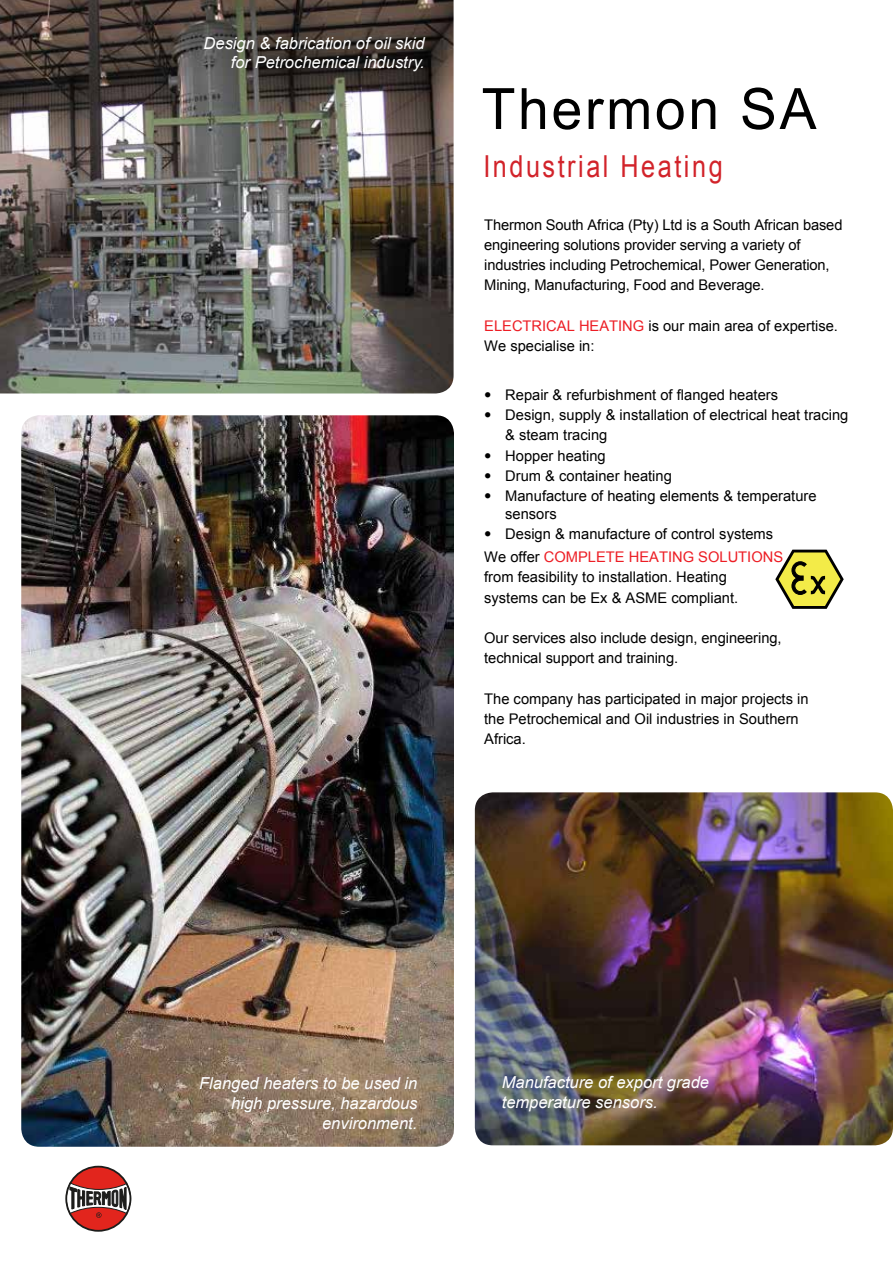
<style>
.page{position:relative;width:893px;height:1263px;background:#fff}
.page>*{position:absolute;margin:0;border:0;box-sizing:border-box;transform-origin:0 0}
.t1{font:57px "Arial";letter-spacing:.05em;color:#000}
.t2{font:30.3px "Arial";letter-spacing:.1em;color:#d2232a;scale:.83 1}
.t3{font:italic 16.5px/19.8px "Arial";color:#fff;text-align:right}
.t4{font:14.7px/20.2px "Arial";color:#000}
.s1{color:#ed1d24}
.s2{font-family:"Helvetica Neue LT";font-weight:300}
</style>
<div class="page">
<div style="left:66px;top:1167px;width:64px;height:64px;background:#e2251d;border-radius:50%"></div>
<div style="left:65px;top:1166px;width:66px;height:66px;border:2px solid #1d1d1b;border-radius:50%"></div>
<svg style="left:65px;top:1182px;width:67px;height:36px"></svg>
<img style="left:0;top:0;width:454px;height:393px">
<img style="left:21px;top:415px;width:433px;height:732px">
<svg style="left:775px;top:550px;width:69px;height:59px"></svg>
<img style="left:475px;top:792px;width:418px;height:353px">
<p class="t3" style="left:204px;top:33px;width:223px">Design &amp; fabrication of oil skid for Petrochemical industry.</p>
<h1 class="t1" style="left:482px;top:72px;width:336px">Thermon SA</h1>
<h2 class="t2" style="left:483px;top:146px;width:290px">Industrial Heating</h2>
<p class="t4" style="left:484px;top:214px;width:360px">Thermon South Africa (Pty) Ltd is a South African based engineering solutions provider serving a variety of industries including Petrochemical, Power Generation, Mining, Manufacturing, Food and Beverage.</p>
<p class="t4" style="left:484px;top:316px;width:355px"><span class="s1">ELECTRICAL HEATING</span> is our main area of expertise.<br>We specialise in:</p>
<p class="t4" style="left:484px;top:385px;width:295px"><span class="s2">•</span> Repair &amp; refurbishment of flanged heaters</p>
<p class="t4" style="left:505px;top:405px;width:345px;text-indent:-21px"><span class="s2">•</span> Design, supply &amp; installation of electrical heat tracing &amp; steam tracing</p>
<p class="t4" style="left:484px;top:446px;width:123px"><span class="s2">•</span> Hopper heating</p>
<p class="t4" style="left:484px;top:466px;width:189px"><span class="s2">•</span> Drum &amp; container heating</p>
<p class="t4" style="left:505px;top:487px;width:313px;line-height:17.7px;text-indent:-21px"><span class="s2">•</span> Manufacture of heating elements &amp; temperature sensors</p>
<p class="t4" style="left:484px;top:523px;width:300px;line-height:22.8px"><span class="s2">•</span> Design &amp; manufacture of control systems<br>We offer <span class="s1">COMPLETE HEATING SOLUTIONS</span></p>
<p class="t4" style="left:484px;top:567px;width:256px">from feasibility to installation. Heating systems can be Ex &amp; ASME compliant.</p>
<p class="t4" style="left:484px;top:628px;width:299px">Our services also include design, engineering, technical support and training.</p>
<p class="t4" style="left:484px;top:689px;width:326px">The company has participated in major projects in the Petrochemical and Oil industries in Southern<br>Africa.</p>
<p class="t3" style="left:199px;top:1073px;width:220px">Flanged heaters to be used in high pressure, hazardous environment.</p>
<p class="t3" style="left:502px;top:1073px;width:209px;text-align:left">Manufacture of export grade temperature sensors.</p>
</div>
